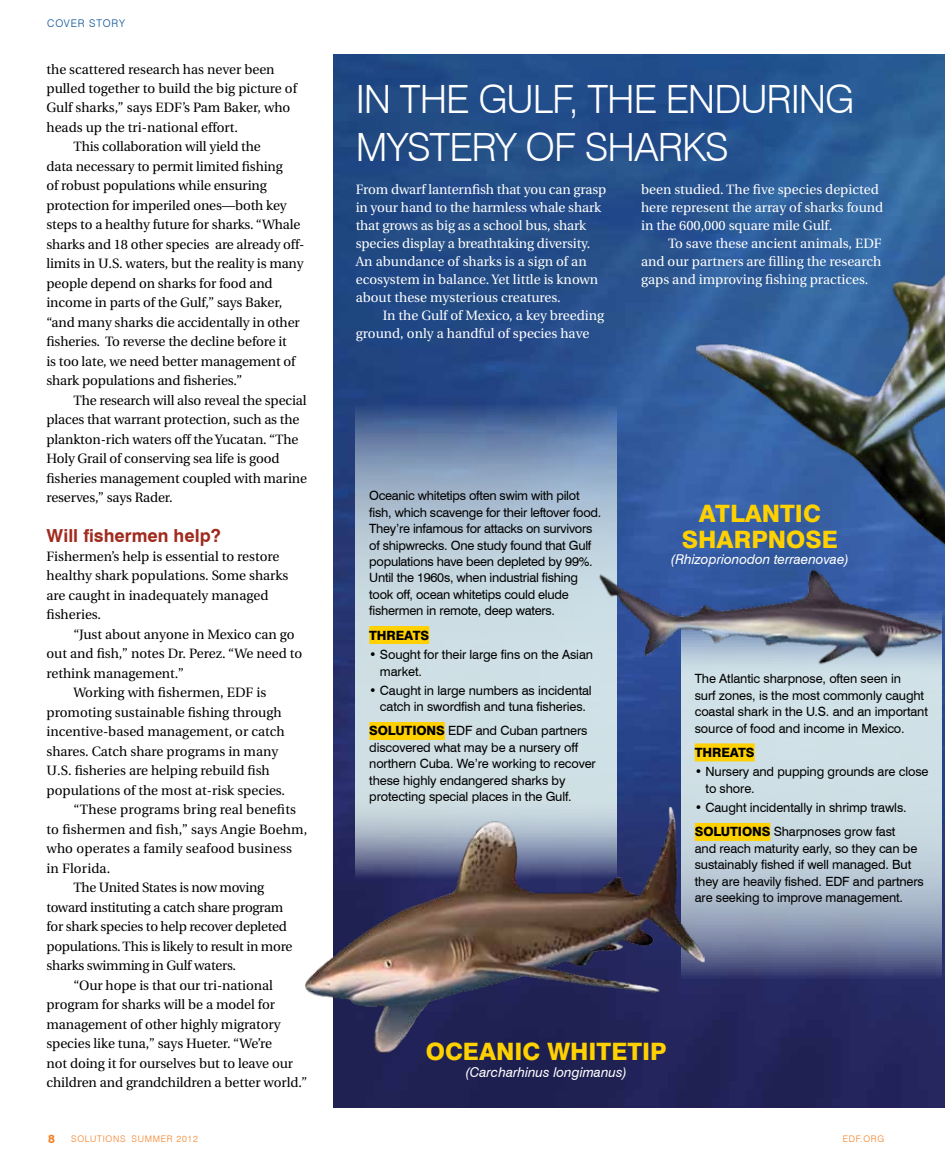
<style>
.page{position:relative;width:945px;height:1161px;background:#fff}
.page>*{position:absolute;margin:0;border:0;box-sizing:border-box;transform-origin:0 0}
.t1{font:300 39px/48px "Swiss 721 BT";letter-spacing:-.025em;color:#fff}
.t2{font:800 24px/25.5px "Swiss 721 BT";color:#ffd100;text-align:center}
.t3{font:700 18px "Swiss 721 BT";color:#a02a1d}
.t4{font:13.5px/19.5px "Utopia";letter-spacing:-.01em;color:#000}
.t5{font:13.5px/18px "Utopia";color:#fff}
.t6{font:13.5px "Utopia";letter-spacing:.01em;color:#000}
.t7{font:italic 13.5px "Swiss 721 BT";color:#fff}
.t8{font:12.75px/16.5px "Swiss 721 BT";letter-spacing:-.01em;color:#000}
.t9{font:800 12.75px "Swiss 721 BT";letter-spacing:-.01em;color:#000}
.t10{font:700 12px "Swiss 721 BT";color:#f57e20}
.t11{font:300 10.5px "Swiss 721 BT";letter-spacing:.08em;color:#004e95}
.t12{font:300 9px "Swiss 721 BT";letter-spacing:.08em;color:#f57e20}
.s1{font-weight:800}
</style>
<div class="page">
<img style="left:333px;top:54px;width:612px;height:1053px">
<img style="left:690px;top:54px;width:255px;height:493px">
<svg style="left:681px;top:673px;width:261px;height:316px;background:#b1bfce"></svg>
<div style="left:695px;top:743px;width:60px;height:18px;background:#ffd100"></div>
<div style="left:695px;top:823px;width:75px;height:18px;background:#ffd100"></div>
<svg style="left:356px;top:390px;width:261px;height:416px;background:#adc0d2"></svg>
<div style="left:369px;top:626px;width:60px;height:18px;background:#ffd100"></div>
<div style="left:369px;top:722px;width:76px;height:18px;background:#ffd100"></div>
<img style="left:305px;top:806px;width:400px;height:247px">
<img style="left:924px;top:902px;width:21px;height:83px">
<img style="left:591px;top:547px;width:354px;height:126px">
<p class="t11" style="left:47px;top:17px;width:78px">COVER STO RY</p>
<p class="t4" style="left:46px;top:59px;width:230px">the scattered research has never been</p>
<p class="t4" style="left:46px;top:79px;width:252px">pulled together to build the big picture of</p>
<p class="t4" style="left:46px;top:98px;width:245px">Gulf sharks,” says EDF’s Pam Baker, who</p>
<p class="t4" style="left:46px;top:118px;width:193px">heads up the tri-national effort.</p>
<p class="t4" style="left:73px;top:137px;width:189px">This collaboration will yield the</p>
<p class="t4" style="left:46px;top:157px;width:238px">data necessary to permit limited fishing</p>
<p class="t4" style="left:46px;top:176px;width:222px">of robust populations while ensuring</p>
<p class="t4" style="left:46px;top:196px;width:242px">protection for imperiled ones—both key</p>
<p class="t4" style="left:46px;top:215px;width:255px">steps to a healthy future for sharks. “Whale</p>
<p class="t4" style="left:46px;top:235px;width:260px">sharks and 18 other species are already off-</p>
<p class="t4" style="left:46px;top:254px;width:259px">limits in U.S. waters, but the reality is many</p>
<p class="t4" style="left:46px;top:274px;width:228px">people depend on sharks for food and</p>
<p class="t4" style="left:46px;top:293px;width:237px">income in parts of the Gulf,” says Baker,</p>
<p class="t4" style="left:46px;top:313px;width:255px">“and many sharks die accidentally in other</p>
<p class="t4" style="left:46px;top:332px;width:242px">fisheries. To reverse the decline before it</p>
<p class="t4" style="left:46px;top:352px;width:251px">is too late, we need better management of</p>
<p class="t4" style="left:46px;top:371px;width:197px">shark populations and fisheries.”</p>
<p class="t4" style="left:73px;top:391px;width:235px">The research will also reveal the special</p>
<p class="t4" style="left:46px;top:410px;width:254px">places that warrant protection, such as the</p>
<p class="t4" style="left:46px;top:430px;width:253px">plankton-rich waters off the Yucatan. “The</p>
<p class="t4" style="left:46px;top:449px;width:235px">Holy Grail of conserving sea life is good</p>
<p class="t4" style="left:46px;top:469px;width:262px">fisheries management coupled with marine</p>
<p class="t4" style="left:46px;top:488px;width:128px">reserves,” says Rader.</p>
<h3 class="t3" style="left:46px;top:524px;width:176px">Will fishermen help?</h3>
<p class="t4" style="left:46px;top:547px;width:243px">Fishermen’s help is essential to restore healthy shark populations. Some sharks are caught in inadequately managed fisheries.</p>
<p class="t4" style="left:73px;top:625px;width:223px">“Just about anyone in Mexico can go</p>
<p class="t4" style="left:46px;top:644px;width:257px">out and fish,” notes Dr. Perez. “We need to</p>
<p class="t4" style="left:46px;top:664px;width:139px">rethink management.”</p>
<p class="t4" style="left:73px;top:683px;width:194px">Working with fishermen, EDF is</p>
<p class="t4" style="left:46px;top:703px;width:237px">promoting sustainable fishing through</p>
<p class="t4" style="left:46px;top:722px;width:240px">incentive-based management, or catch</p>
<p class="t4" style="left:46px;top:742px;width:233px">shares. Catch share programs in many</p>
<p class="t4" style="left:46px;top:761px;width:225px">U.S. fisheries are helping rebuild fish</p>
<p class="t4" style="left:46px;top:781px;width:240px">populations of the most at-risk species.</p>
<p class="t6" style="left:73px;top:802px;width:224px">“These programs bring real benefits</p>
<p class="t6" style="left:46px;top:822px;width:262px">to fishermen and fish,” says Angie Boehm,</p>
<p class="t6" style="left:46px;top:841px;width:247px">who operates a family seafood business</p>
<p class="t6" style="left:46px;top:861px;width:65px">in Florida.</p>
<p class="t4" style="left:73px;top:878px;width:192px">The United States is now moving</p>
<p class="t4" style="left:46px;top:898px;width:238px">toward instituting a catch share program</p>
<p class="t4" style="left:46px;top:917px;width:242px">for shark species to help recover depleted</p>
<p class="t4" style="left:46px;top:937px;width:247px">populations. This is likely to result in more</p>
<p class="t4" style="left:46px;top:956px;width:191px">sharks swimming in Gulf waters.</p>
<p class="t4" style="left:73px;top:976px;width:201px">“Our hope is that our tri-national</p>
<p class="t4" style="left:46px;top:995px;width:230px">program for sharks will be a model for</p>
<p class="t4" style="left:46px;top:1015px;width:236px">management of other highly migratory</p>
<p class="t4" style="left:46px;top:1034px;width:227px">species like tuna,” says Hueter. “We’re</p>
<p class="t4" style="left:46px;top:1054px;width:248px">not doing it for ourselves but to leave our</p>
<p class="t4" style="left:46px;top:1073px;width:263px">children and grandchildren a better world.”</p>
<h1 class="t1" style="left:356px;top:74px;width:494px">IN THE GULF, THE ENDURING<br>MYSTERY OF SHARKS</h1>
<p class="t5" style="left:356px;top:180px;width:252px">From dwarf lanternfish that you can grasp in your hand to the harmless whale shark that grows as big as a school bus, shark species display a breathtaking diversity.<br>An abundance of sharks is a sign of an ecosystem in balance. Yet little is known about these mysterious creatures.</p>
<p class="t5" style="left:356px;top:306px;width:250px;text-indent:27px">In the Gulf of Mexico, a key breeding ground, only a handful of species have</p>
<p class="t5" style="left:641px;top:180px;width:244px">been studied. The five species depicted here represent the array of sharks found in the 600,000 square mile Gulf.</p>
<p class="t5" style="left:641px;top:234px;width:242px;text-align:justify;text-indent:27px">To save these ancient animals, EDF and our partners are filling the research gaps and improving fishing practices.</p>
<p class="t8" style="left:369px;top:487px;width:234px">Oceanic whitetips often swim with pilot fish, which scavenge for their leftover food.<br>They’re infamous for attacks on survivors of shipwrecks. One study found that Gulf populations have been depleted by 99%.<br>Until the 1960s, when industrial fishing took off, ocean whitetips could elude fishermen in remote, deep waters.</p>
<p class="t9" style="left:369px;top:627px;width:61px">THREATS</p>
<p class="t8" style="left:380px;top:646px;width:215px;text-indent:-11px">• Sought for their large fins on the Asian market.</p>
<p class="t8" style="left:369px;top:682px;width:224px;text-align:center">• Caught in large numbers as incidental catch in swordfish and tuna fisheries.</p>
<p class="t8" style="left:369px;top:723px;width:228px"><span class="s1">SOLUTIONS</span> EDF and Cuban partners discovered what may be a nursery off northern Cuba. We’re working to recover these highly endangered sharks by protecting special places in the Gulf.</p>
<h2 class="t2" style="left:682px;top:501px;width:158px">ATLANTIC<br>SHARPNOSE</h2>
<p class="t7" style="left:671px;top:551px;width:180px">(Rhizoprionodon terraenovae)</p>
<p class="t8" style="left:695px;top:671px;width:235px">The Atlantic sharpnose, often seen in<br>surf zones, is the most commonly caught coastal shark in the U.S. and an important source of food and income in Mexico.</p>
<p class="t9" style="left:695px;top:745px;width:61px">THREATS</p>
<p class="t8" style="left:706px;top:764px;width:224px;text-indent:-11px">• Nursery and pupping grounds are close to shore.</p>
<p class="t8" style="left:695px;top:796px;width:213px;line-height:24px">• Caught incidentally in shrimp trawls.<br><span class="s1">SOLUTIONS</span> Sharpnoses grow fast</p>
<p class="t8" style="left:695px;top:840px;width:231px">and reach maturity early, so they can be sustainably fished if well managed. But they are heavily fished. EDF and partners are seeking to improve management.</p>
<h2 class="t2" style="left:426px;top:1039px;width:242px">OCEANIC WHITETIP</h2>
<p class="t7" style="left:465px;top:1064px;width:163px">(Carcharhinus longimanus)</p>
<p class="t10" style="left:48px;top:1131px;width:8px">8</p>
<p class="t12" style="left:71px;top:1133px;width:128px">SOLUTIONS SUMMER 2012</p>
<p class="t12" style="left:843px;top:1133px;width:43px">EDF.ORG</p>
</div>
